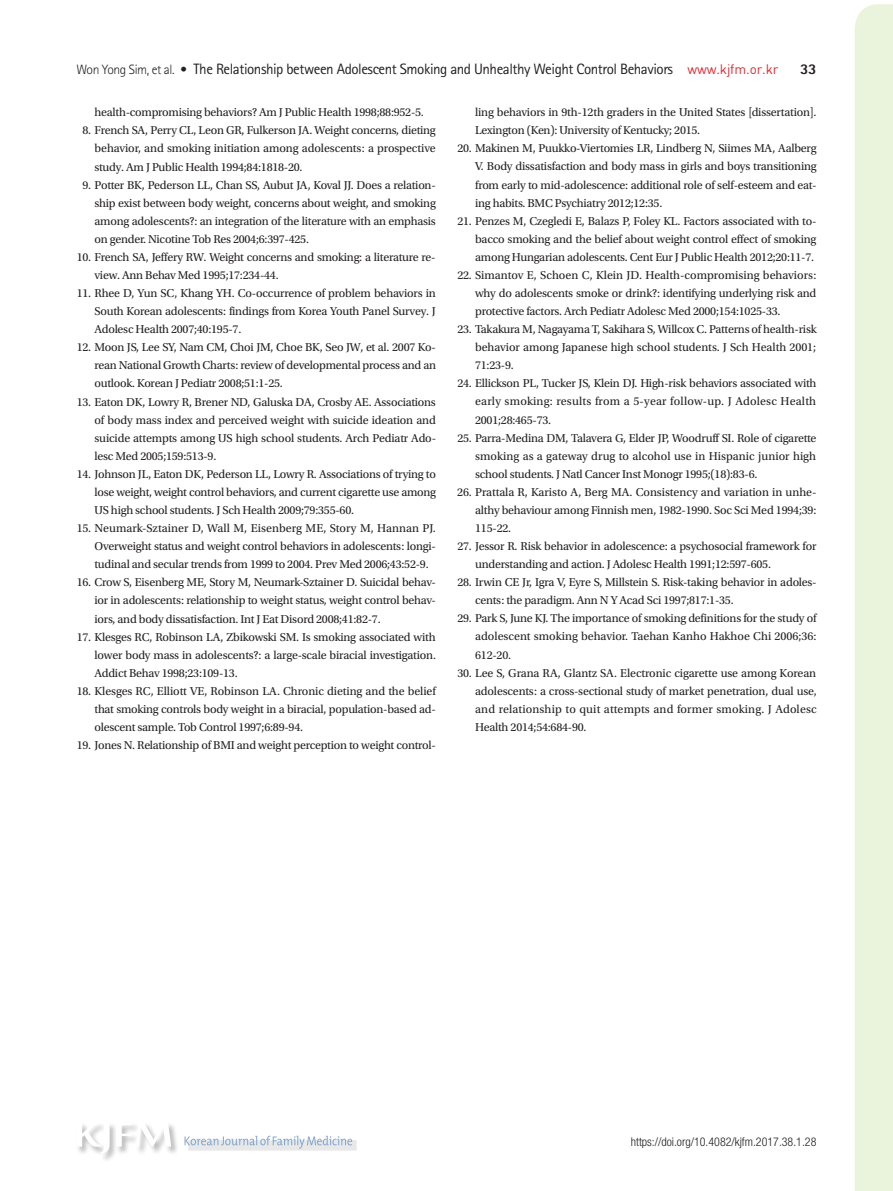
<style>
.page{position:relative;width:893px;height:1191px;background:#fff}
.page>*{position:absolute;margin:0;border:0;box-sizing:border-box;transform-origin:0 0}
.t1{font:15px "Rotis Sans Serif Std";letter-spacing:-.03em;color:#231f20}
.t2{font:800 15px "Rotis Sans Serif Std";color:#231f20}
.t3{font:13.5px "Dinreg";letter-spacing:-.01em;color:#e02a30}
.t4{font:12px/18px "Utopia Std";letter-spacing:-.02em;color:#231f20;text-align:justify}
.t5{font:300 condensed 12px "Helvetica Neue LT Std";color:#231f20}
.s1{font-weight:300;font-size:13.5px}
</style>
<div class="page">
<div style="left:855px;top:4px;width:38px;height:1187px;background:#eaf3dc"></div>
<div style="left:188px;top:1140px;width:169px;height:10px;background:#e8e8e9"></div>
<svg style="left:185px;top:1135px;width:167px;height:13px"></svg>
<div style="left:76px;top:1122px;width:104px;height:40px;background:#231f20;opacity:.3"></div>
<svg style="left:77px;top:1122px;width:94px;height:32px"></svg>
<p class="t1" style="left:77px;top:60px;width:598px"><span class="s1">Won Yong Sim, et al. •</span> The Relationship between Adolescent Smoking and Unhealthy Weight Control Behaviors</p>
<p class="t3" style="left:687px;top:61px;width:93px">www.kjfm.or.kr</p>
<p class="t2" style="left:800px;top:60px;width:18px">33</p>
<p class="t4" style="left:95px;top:104px;width:331px">health-compromising behaviors? Am J Public Health 1998;88:952-5.</p>
<p class="t4" style="left:95px;top:122px;width:343px;text-indent:-12px">8. French SA, Perry CL, Leon GR, Fulkerson JA. Weight concerns, dieting behavior, and smoking initiation among adolescents: a prospective study. Am J Public Health 1994;84:1818-20.</p>
<p class="t4" style="left:95px;top:176px;width:343px;text-indent:-12px">9. Potter BK, Pederson LL, Chan SS, Aubut JA, Koval JJ. Does a relation&shy;ship exist between body weight, concerns about weight, and smoking among adolescents?: an integration of the literature with an emphasis on gender. Nicotine Tob Res 2004;6:397-425.</p>
<p class="t4" style="left:95px;top:248px;width:343px;text-indent:-18px">10. French SA, Jeffery RW. Weight concerns and smoking: a literature re&shy;view. Ann Behav Med 1995;17:234-44.</p>
<p class="t4" style="left:95px;top:284px;width:343px;text-indent:-18px">11. Rhee D, Yun SC, Khang YH. Co-occurrence of problem behaviors in South Korean adolescents: findings from Korea Youth Panel Survey. J Adolesc Health 2007;40:195-7.</p>
<p class="t4" style="left:95px;top:339px;width:343px;text-indent:-18px">12. Moon JS, Lee SY, Nam CM, Choi JM, Choe BK, Seo JW, et al. 2007 Ko&shy;rean National Growth Charts: review of developmental process and an outlook. Korean J Pediatr 2008;51:1-25.</p>
<p class="t4" style="left:95px;top:393px;width:343px;text-indent:-18px">13. Eaton DK, Lowry R, Brener ND, Galuska DA, Crosby AE. Associations of body mass index and perceived weight with suicide ideation and suicide attempts among US high school students. Arch Pediatr Ado&shy;lesc Med 2005;159:513-9.</p>
<p class="t4" style="left:95px;top:465px;width:343px;text-indent:-18px">14. Johnson JL, Eaton DK, Pederson LL, Lowry R. Associations of trying to lose weight, weight control behaviors, and current cigarette use among US high school students. J Sch Health 2009;79:355-60.</p>
<p class="t4" style="left:95px;top:519px;width:343px;text-indent:-18px">15. Neumark-Sztainer D, Wall M, Eisenberg ME, Story M, Hannan PJ.<br>Overweight status and weight control behaviors in adolescents: longi&shy;tudinal and secular trends from 1999 to 2004. Prev Med 2006;43:52-9.</p>
<p class="t4" style="left:95px;top:573px;width:343px;text-indent:-18px">16. Crow S, Eisenberg ME, Story M, Neumark-Sztainer D. Suicidal behav&shy;ior in adolescents: relationship to weight status, weight control behav&shy;iors, and body dissatisfaction. Int J Eat Disord 2008;41:82-7.</p>
<p class="t4" style="left:95px;top:628px;width:343px;text-indent:-18px">17. Klesges RC, Robinson LA, Zbikowski SM. Is smoking associated with lower body mass in adolescents?: a large-scale biracial investigation.<br>Addict Behav 1998;23:109-13.</p>
<p class="t4" style="left:95px;top:682px;width:343px;text-indent:-18px">18. Klesges RC, Elliott VE, Robinson LA. Chronic dieting and the belief that smoking controls body weight in a biracial, population-based ad&shy;olescent sample. Tob Control 1997;6:89-94.</p>
<p class="t4" style="left:77px;top:736px;width:361px">19. Jones N. Relationship of BMI and weight perception to weight control-</p>
<p class="t4" style="left:475px;top:103px;width:343px">ling behaviors in 9th-12th graders in the United States [dissertation].<br>Lexington (Ken): University of Kentucky; 2015.</p>
<p class="t4" style="left:475px;top:140px;width:343px;text-indent:-18px">20. Makinen M, Puukko-Viertomies LR, Lindberg N, Siimes MA, Aalberg V. Body dissatisfaction and body mass in girls and boys transitioning from early to mid-adolescence: additional role of self-esteem and eat&shy;ing habits. BMC Psychiatry 2012;12:35.</p>
<p class="t4" style="left:475px;top:212px;width:343px;text-indent:-18px">21. Penzes M, Czegledi E, Balazs P, Foley KL. Factors associated with to&shy;bacco smoking and the belief about weight control effect of smoking among Hungarian adolescents. Cent Eur J Public Health 2012;20:11-7.</p>
<p class="t4" style="left:475px;top:266px;width:343px;text-indent:-18px">22. Simantov E, Schoen C, Klein JD. Health-compromising behaviors: why do adolescents smoke or drink?: identifying underlying risk and protective factors. Arch Pediatr Adolesc Med 2000;154:1025-33.</p>
<p class="t4" style="left:475px;top:320px;width:343px;text-indent:-18px">23. Takakura M, Nagayama T, Sakihara S, Willcox C. Patterns of health-risk behavior among Japanese high school students. J Sch Health 2001; 71:23-9.</p>
<p class="t4" style="left:475px;top:375px;width:343px;text-indent:-18px">24. Ellickson PL, Tucker JS, Klein DJ. High-risk behaviors associated with early smoking: results from a 5-year follow-up. J Adolesc Health 2001;28:465-73.</p>
<p class="t4" style="left:475px;top:429px;width:343px;text-indent:-18px">25. Parra-Medina DM, Talavera G, Elder JP, Woodruff SI. Role of cigarette smoking as a gateway drug to alcohol use in Hispanic junior high school students. J Natl Cancer Inst Monogr 1995;(18):83-6.</p>
<p class="t4" style="left:475px;top:483px;width:343px;text-align:left;text-indent:-18px">26. Prattala R, Karisto A, Berg MA. Consistency and variation in unhe&shy;althy behaviour among Finnish men, 1982-1990. Soc Sci Med 1994;39:<br>115-22.</p>
<p class="t4" style="left:475px;top:537px;width:343px;text-indent:-18px">27. Jessor R. Risk behavior in adolescence: a psychosocial framework for understanding and action. J Adolesc Health 1991;12:597-605.</p>
<p class="t4" style="left:475px;top:573px;width:343px;text-indent:-18px">28. Irwin CE Jr, Igra V, Eyre S, Millstein S. Risk-taking behavior in adoles&shy;cents: the paradigm. Ann N Y Acad Sci 1997;817:1-35.</p>
<p class="t4" style="left:475px;top:609px;width:343px;text-indent:-18px">29. Park S, June KJ. The importance of smoking definitions for the study of adolescent smoking behavior. Taehan Kanho Hakhoe Chi 2006;36:<br>612-20.</p>
<p class="t4" style="left:475px;top:664px;width:343px;text-indent:-18px">30. Lee S, Grana RA, Glantz SA. Electronic cigarette use among Korean adolescents: a cross-sectional study of market penetration, dual use, and relationship to quit attempts and former smoking. J Adolesc Health 2014;54:684-90.</p>
<p class="t5" style="left:631px;top:1134px;width:187px">https://doi.org/10.4082/kjfm.2017.38.1.28</p>
</div>
